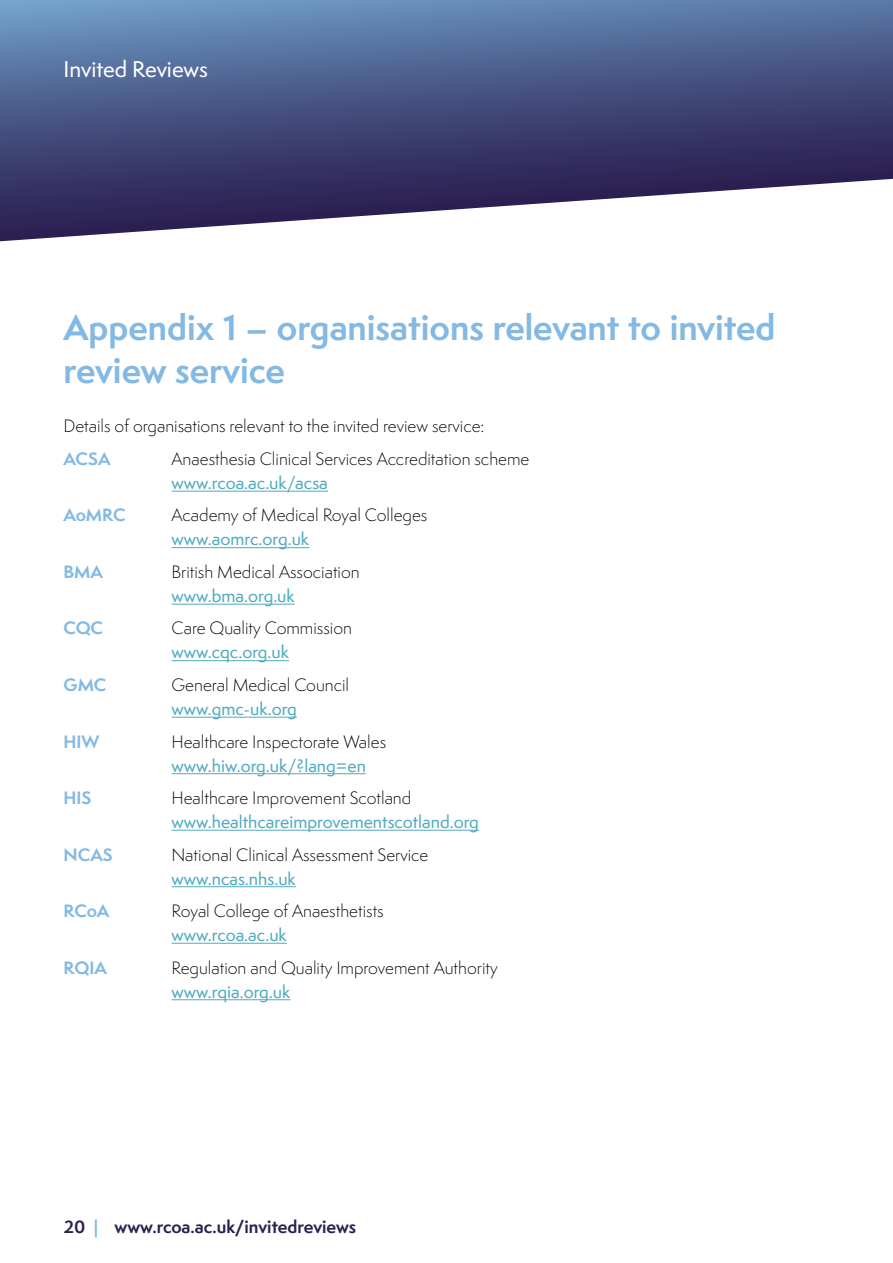
<style>
.page{position:relative;width:893px;height:1263px;background:#fff}
.page>*{position:absolute;margin:0;border:0;box-sizing:border-box;transform-origin:0 0}
.t1{font:700 33px/43.2px "Semplicita Pro";color:#83b9e2}
.t2{font:500 21px "Semplicita Pro";letter-spacing:-.005em;color:#fff}
.t3{font:300 16.5px "Semplicita Pro";color:#000}
.t4{font:500 16.5px "Semplicita Pro";color:#50abbf}
.t5{font:700 16.5px "Semplicita Pro";color:#83b9e2}
.t6{font:700 16.5px "Semplicita Pro";color:#2b1f51}
.s1{color:#83b9e2}
</style>
<div class="page">
<svg style="left:0;top:0;width:893px;height:242px;background:#5e6891"></svg>
<hr style="left:172px;top:491px;width:156px;height:1px;background:#50abbf">
<hr style="left:172px;top:547px;width:137px;height:1px;background:#50abbf">
<hr style="left:172px;top:604px;width:123px;height:1px;background:#50abbf">
<hr style="left:172px;top:660px;width:117px;height:1px;background:#50abbf">
<hr style="left:172px;top:717px;width:125px;height:1px;background:#50abbf">
<hr style="left:172px;top:773px;width:194px;height:1px;background:#50abbf">
<hr style="left:172px;top:830px;width:307px;height:1px;background:#50abbf">
<hr style="left:172px;top:886px;width:124px;height:1px;background:#50abbf">
<hr style="left:172px;top:943px;width:115px;height:1px;background:#50abbf">
<hr style="left:172px;top:999px;width:118px;height:1px;background:#50abbf">
<p class="t2" style="left:64px;top:54px;width:146px">Invited Reviews</p>
<h1 class="t1" style="left:64px;top:305px;width:713px">Appendix 1 – organisations relevant to invited review service</h1>
<p class="t3" style="left:64px;top:415px;width:422px">Details of organisations relevant to the invited review service:</p>
<p class="t5" style="left:64px;top:446px;width:49px">ACSA</p>
<p class="t3" style="left:172px;top:448px;width:359px">Anaesthesia Clinical Services Accreditation scheme</p>
<p class="t4" style="left:172px;top:471px;width:158px">www.rcoa.ac.uk/acsa</p>
<p class="t5" style="left:64px;top:503px;width:64px">AoMRC</p>
<p class="t3" style="left:172px;top:504px;width:257px">Academy of Medical Royal Colleges</p>
<p class="t4" style="left:172px;top:527px;width:139px">www.aomrc.org.uk</p>
<p class="t5" style="left:64px;top:559px;width:41px">BMA</p>
<p class="t3" style="left:172px;top:561px;width:190px">British Medical Association</p>
<p class="t4" style="left:172px;top:584px;width:125px">www.bma.org.uk</p>
<p class="t5" style="left:64px;top:616px;width:41px">CQC</p>
<p class="t3" style="left:172px;top:617px;width:182px">Care Quality Commission</p>
<p class="t4" style="left:172px;top:641px;width:119px">www.cqc.org.uk</p>
<p class="t5" style="left:64px;top:672px;width:44px">GMC</p>
<p class="t3" style="left:172px;top:674px;width:179px">General Medical Council</p>
<p class="t4" style="left:172px;top:697px;width:127px">www.gmc-uk.org</p>
<p class="t5" style="left:64px;top:729px;width:37px">HIW</p>
<p class="t3" style="left:172px;top:730px;width:216px">Healthcare Inspectorate Wales</p>
<p class="t4" style="left:172px;top:754px;width:196px">www.hiw.org.uk/?lang=en</p>
<p class="t5" style="left:64px;top:785px;width:29px">HIS</p>
<p class="t3" style="left:172px;top:787px;width:241px">Healthcare Improvement Scotland</p>
<p class="t4" style="left:172px;top:810px;width:309px">www.healthcareimprovementscotland.org</p>
<p class="t5" style="left:64px;top:842px;width:51px">NCAS</p>
<p class="t3" style="left:172px;top:843px;width:258px">National Clinical Assessment Service</p>
<p class="t4" style="left:172px;top:867px;width:126px">www.ncas.nhs.uk</p>
<p class="t5" style="left:64px;top:898px;width:47px">RCoA</p>
<p class="t3" style="left:172px;top:900px;width:214px">Royal College of Anaesthetists</p>
<p class="t4" style="left:172px;top:923px;width:117px">www.rcoa.ac.uk</p>
<p class="t5" style="left:64px;top:955px;width:45px">RQIA</p>
<p class="t3" style="left:172px;top:956px;width:328px">Regulation and Quality Improvement Authority</p>
<p class="t4" style="left:172px;top:980px;width:120px">www.rqia.org.uk</p>
<p class="t6" style="left:64px;top:1214px;width:294px">20 <span class="s1">|</span> www.rcoa.ac.uk/invitedreviews</p>
</div>
